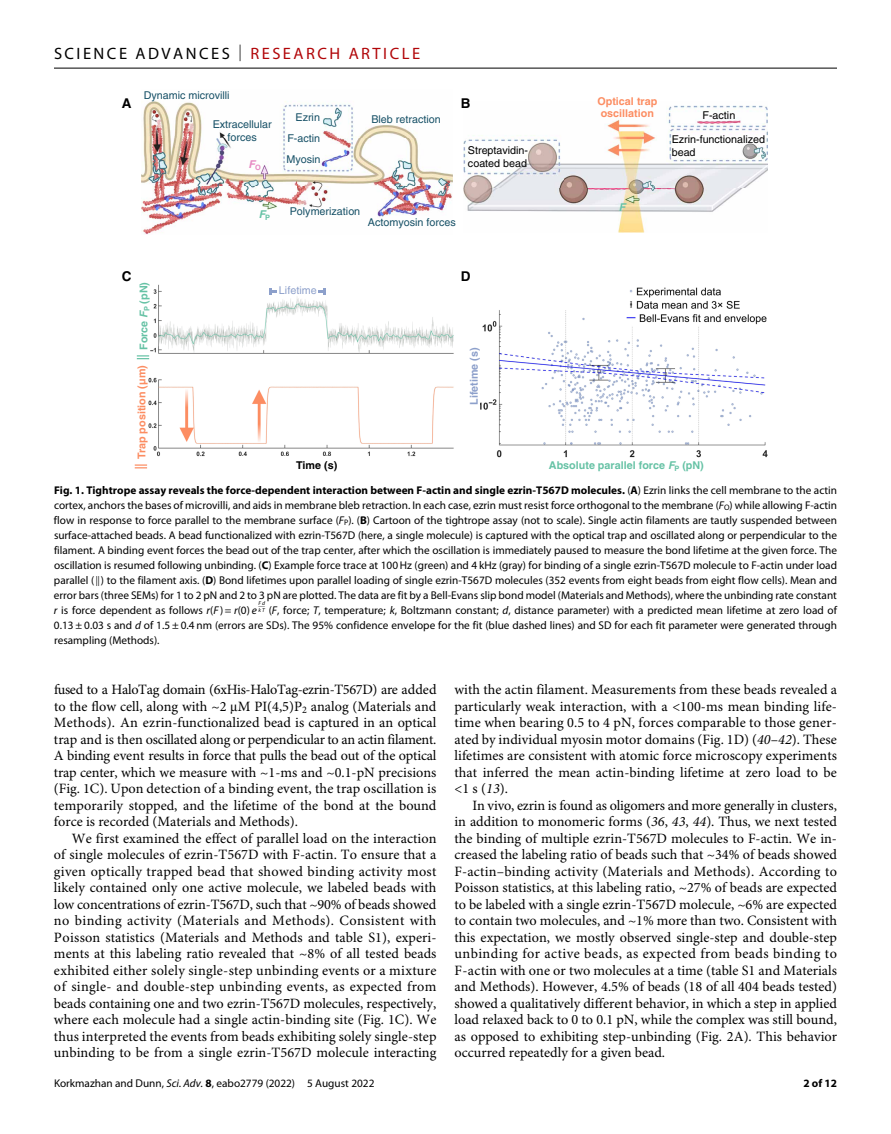
<style>
.page{position:relative;width:891px;height:1134px;background:#fff}
.page>*{position:absolute;margin:0;border:0;box-sizing:border-box;transform-origin:0 0}
.t1{font:16.5px "Myriad Pro";letter-spacing:.15em;color:#000}
.t2{font:14.25px/16.5px "Minion Pro";color:#000;text-align:justify}
.t3{font:700 13.5px "Helvetica";color:#000}
.t4{font:11.25px/15px "Myriad Pro";color:#000;text-align:justify}
.t5{font:700 11.25px "Myriad Pro";color:#000}
.t6{font:10.8px/20.5px "Helvetica";color:#165066;text-align:justify}
.t7{font:10.8px/12.8px "Helvetica";color:#000}
.t8{font:700 10.8px "Helvetica";color:#66c2a5}
.t9{font:700 10.8px/12.8px "Helvetica";color:#fc8d62;text-align:center}
.t10{font:700 10.8px "Helvetica";color:#8da0cb}
.t11{font:10.8px "Helvetica";color:#8da0cb}
.t12{font:700 10.8px "Helvetica";color:#000}
.t13{font:italic 700 10.8px "Helvetica";color:#66c2a5}
.t14{font:italic 700 10.8px "Helvetica";color:#e78ac3}
.t15{font:italic 5.7px "Myriad Pro";color:#000}
.s1{font-weight:300}
.s2{color:#b10508}
.s3{font-style:italic}
.s4{font-weight:700}
.s5{font-style:normal;font-size:6.45px}
</style>
<div class="page">
<hr style="left:54px;top:68px;width:783px;height:1px;background:#000">
<img style="left:153px;top:284px;width:614px;height:174px">
<img style="left:463px;top:105px;width:305px;height:128px">
<img style="left:142px;top:101px;width:311px;height:134px">
<svg style="left:318px;top:288px;width:8px;height:7px"></svg>
<svg style="left:269px;top:288px;width:8px;height:7px"></svg>
<svg style="left:467px;top:340px;width:12px;height:71px"></svg>
<svg style="left:229px;top:456px;width:164px;height:2px"></svg>
<svg style="left:134px;top:350px;width:19px;height:119px"></svg>
<p class="t1" style="left:54px;top:40px;width:368px">SCIENCE ADVANCES <span class="s1">|</span> <span class="s2">RESEARCH ARTICLE</span></p>
<p class="t3" style="left:122px;top:95px;width:11px">A</p>
<p class="t6" style="left:144px;top:85px;width:87px">Dynamic microvilli</p>
<p class="t6" style="left:213px;top:118px;width:61px;line-height:12.8px;text-align:center">Extracellular forces</p>
<p class="t14" style="left:249px;top:158px;width:14px">F<sub>O</sub></p>
<p class="t6" style="left:286px;top:107px;width:36px;text-indent:9px">Ezrin F-actin Myosin</p>
<p class="t6" style="left:371px;top:108px;width:71px">Bleb retraction</p>
<p class="t3" style="left:461px;top:95px;width:11px">B</p>
<p class="t7" style="left:468px;top:144px;width:62px">Streptavidin&shy;coated bead</p>
<p class="t13" style="left:259px;top:208px;width:13px">F<sub>P</sub></p>
<p class="t6" style="left:290px;top:201px;width:72px">Polymerization</p>
<p class="t6" style="left:368px;top:212px;width:89px">Actomyosin forces</p>
<p class="t9" style="left:597px;top:94px;width:62px">Optical trap oscillation</p>
<p class="t7" style="left:702px;top:109px;width:34px">F-actin</p>
<p class="t7" style="left:672px;top:133px;width:95px">Ezrin-functionalized bead</p>
<p class="t13" style="left:619px;top:201px;width:8px">F</p>
<p class="t3" style="left:122px;top:268px;width:11px">C</p>
<p class="t3" style="left:461px;top:268px;width:11px">D</p>
<p class="t8" style="left:137px;top:350px;width:69px;rotate:-90deg">Force <span class="s3">F</span><sub>P</sub> (pN)</p>
<p class="t9" style="left:135px;top:459px;width:95px;rotate:-90deg">Trap position (µm)</p>
<p class="t11" style="left:279px;top:284px;width:39px">Lifetime</p>
<p class="t10" style="left:467px;top:405px;width:59px;rotate:-90deg">Lifetime (s)</p>
<p class="t12" style="left:296px;top:458px;width:43px">Time (s)</p>
<p class="t8" style="left:549px;top:458px;width:156px">Absolute parallel force <span class="s3">F</span><sub>P</sub> (pN)</p>
<p class="t4" style="left:54px;top:482px;width:785px"><span class="s4">Fig. 1. Tightrope assay reveals the force-dependent interaction between F-actin and single ezrin-T567D molecules.</span> (<span class="s4">A</span>) Ezrin links the cell membrane to the actin cortex, anchors the bases of microvilli, and aids in membrane bleb retraction. In each case, ezrin must resist force orthogonal to the membrane (<span class="s3">F</span><sub>O</sub>) while allowing F-actin flow in response to force parallel to the membrane surface (<span class="s3">F</span><sub>P</sub>). (<span class="s4">B</span>) Cartoon of the tightrope assay (not to scale). Single actin filaments are tautly suspended between surface-attached beads. A bead functionalized with ezrin-T567D (here, a single molecule) is captured with the optical trap and oscillated along or perpendicular to the filament. A binding event forces the bead out of the trap center, after which the oscillation is immediately paused to measure the bond lifetime at the given force. The oscillation is resumed following unbinding. (<span class="s4">C</span>) Example force trace at 100 Hz (green) and 4 kHz (gray) for binding of a single ezrin-T567D molecule to F-actin under load parallel (∥) to the filament axis. (<span class="s4">D</span>) Bond lifetimes upon parallel loading of single ezrin-T567D molecules (352 events from eight beads from eight flow cells). Mean and error bars (three SEMs) for 1 to 2 pN and 2 to 3 pN are plotted. The data are fit by a Bell-Evans slip bond model (Materials and Methods), where the unbinding rate constant <span class="s3">r</span> is force dependent as follows <span class="s3">r</span>(<span class="s3">F</span> )= <span class="s3">r</span>(0) <span class="s3">e</span> <sup>k</sup> <sup>T</sup> (<span class="s3">F</span>, force; <span class="s3">T</span>, temperature; <span class="s3">k</span>, Boltzmann constant; <span class="s3">d</span>, distance parameter) with a predicted mean lifetime at zero load of</p>
<p class="t15" style="left:258px;top:599px;width:8px"><span class="s5">_</span>F d</p>
<p class="t4" style="left:54px;top:617px;width:785px">0.13 ± 0.03 s and <span class="s3">d</span> of 1.5 ± 0.4 nm (errors are SDs). The 95% confidence envelope for the fit (blue dashed lines) and SD for each fit parameter were generated through resampling (Methods).</p>
<p class="t2" style="left:54px;top:683px;width:384px">fused to a HaloTag domain (6xHis-HaloTag-ezrin-T567D) are added to the flow cell, along with ~2 M PI(4,5)P<sub>2</sub> analog (Materials and Methods). An ezrin-functionalized bead is captured in an optical trap and is then oscillated along or perpendicular to an actin filament.<br>A binding event results in force that pulls the bead out of the optical trap center, which we measure with ~1-ms and ~0.1-pN precisions (Fig. 1C). Upon detection of a binding event, the trap oscillation is temporarily stopped, and the lifetime of the bond at the bound force is recorded (Materials and Methods).</p>
<p class="t2" style="left:54px;top:831px;width:384px;text-indent:18px">We first examined the effect of parallel load on the interaction of single molecules of ezrin-T567D with F-actin. To ensure that a given optically trapped bead that showed binding activity most likely contained only one active molecule, we labeled beads with low concentrations of ezrin-T567D, such that ~90% of beads showed no binding activity (Materials and Methods). Consistent with Poisson statistics (Materials and Methods and table S1), experi&shy;ments at this labeling ratio revealed that ~8% of all tested beads exhibited either solely single-step unbinding events or a mixture of single- and double-step unbinding events, as expected from beads containing one and two ezrin-T567D molecules, respectively, where each molecule had a single actin-binding site (Fig. 1C). We thus interpreted the events from beads exhibiting solely single-step unbinding to be from a single ezrin-T567D molecule interacting</p>
<p class="t4" style="left:54px;top:1076px;width:322px">Korkmazhan and Dunn, <span class="s3">Sci. Adv.</span> <span class="s4">8</span>, eabo2779 (2022) 5 August 2022</p>
<p class="t2" style="left:454px;top:683px;width:384px">with the actin filament. Measurements from these beads revealed a particularly weak interaction, with a &lt;100-ms mean binding life&shy;time when bearing 0.5 to 4 pN, forces comparable to those gener&shy;ated by individual myosin motor domains (Fig. 1D) (<span class="s3">40</span>–<span class="s3">42</span>). These lifetimes are consistent with atomic force microscopy experiments that inferred the mean actin-binding lifetime at zero load to be &lt;1 s (<span class="s3">13</span>).</p>
<p class="t2" style="left:454px;top:798px;width:384px;text-indent:18px">In vivo, ezrin is found as oligomers and more generally in clusters, in addition to monomeric forms (<span class="s3">36</span>, <span class="s3">43</span>, <span class="s3">44</span>). Thus, we next tested the binding of multiple ezrin-T567D molecules to F-actin. We in&shy;creased the labeling ratio of beads such that ~34% of beads showed F-actin–binding activity (Materials and Methods). According to Poisson statistics, at this labeling ratio, ~27% of beads are expected to be labeled with a single ezrin-T567D molecule, ~6% are expected to contain two molecules, and ~1% more than two. Consistent with this expectation, we mostly observed single-step and double-step unbinding for active beads, as expected from beads binding to F-actin with one or two molecules at a time (table S1 and Materials and Methods). However, 4.5% of beads (18 of all 404 beads tested) showed a qualitatively different behavior, in which a step in applied load relaxed back to 0 to 0.1 pN, while the complex was still bound, as opposed to exhibiting step-unbinding (Fig. 2A). This behavior occurred repeatedly for a given bead.</p>
<p class="t5" style="left:803px;top:1074px;width:35px">2 of 12</p>
</div>
